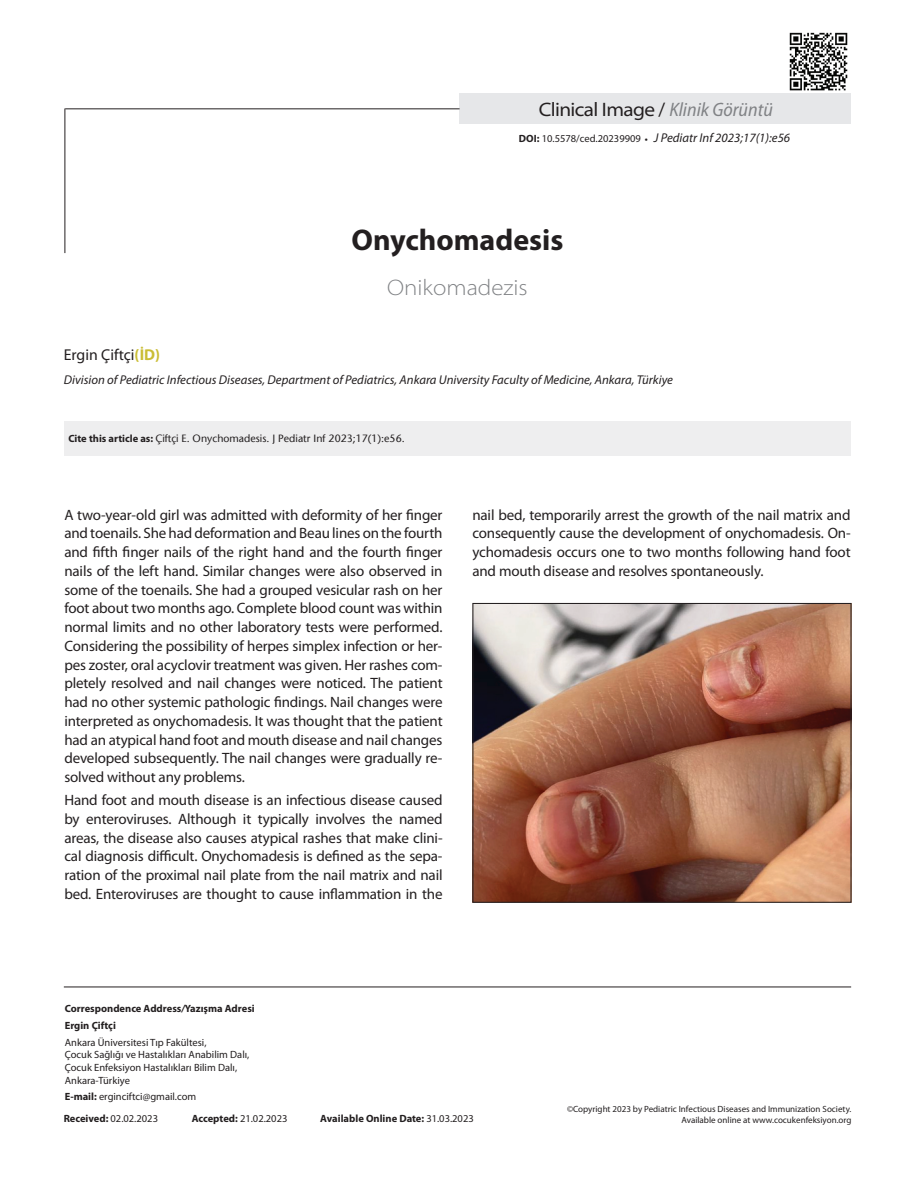
<style>
.page{position:relative;width:915px;height:1191px;background:#fff}
.page>*{position:absolute;margin:0;border:0;box-sizing:border-box;transform-origin:0 0}
.t1{font:700 30px "Myriad Pro";color:#231f20}
.t2{font:300 semi-expanded 22.5px "Myriad Pro";color:#808285}
.t3{font:semi-expanded 19.5px "Myriad Pro";letter-spacing:-.03em;color:#231f20}
.t4{font:15.75px "Myriad Pro";color:#231f20}
.t5{font:15px/18.8px "Myriad Pro";letter-spacing:-.01em;color:#231f20;text-align:justify}
.t6{font:italic 12.75px "Myriad Pro";color:#231f20}
.t7{font:10.5px/12.6px "Myriad Pro";color:#231f20}
.t8{font:700 10.5px/16.8px "Myriad Pro";color:#231f20}
.t9{font:500 10.5px "Stone Sans Std";color:#231f20}
.t10{font:9px "Myriad Pro";color:#231f20}
.s1{font-stretch:normal}
.s2{font-style:italic;font-stretch:semi-condensed;color:#808285}
.s3{font-weight:700;font-style:normal;font-size:10.5px}
.s4{font-style:normal;font-size:10.5px}
.s5{font-weight:700;font-style:normal;font-size:9px}
.s6{font-weight:700;color:#cabd34}
.s7{font-family:"Myriad Pro";font-weight:700}
.s8{font-style:italic}
.s9{font-weight:700}
.s10{font-weight:400}
</style>
<div class="page">
<img style="left:789px;top:32px;width:58px;height:59px">
<div style="left:459px;top:94px;width:391px;height:30px;background:#e6e7e9"></div>
<hr style="left:64px;top:108px;width:1px;height:145px;background:#231f20">
<hr style="left:65px;top:108px;width:394px;height:1px;background:#231f20">
<div style="left:64px;top:421px;width:786px;height:34px;background:#eeeeef"></div>
<hr style="left:64px;top:986px;width:786px;height:1px;background:#231f20">
<img style="left:474px;top:605px;width:375px;height:295px">
<div style="left:472px;top:603px;width:379px;height:299px;border:1px solid #231f20"></div>
<h3 class="t3" style="left:538px;top:99px;width:235px">Clinical Image <span class="s1">/</span> <span class="s2">Klinik Görüntü</span></h3>
<p class="t6" style="left:519px;top:131px;width:273px"><span class="s3">DOI:</span> <span class="s4">10.5578/ced.20239909</span> <span class="s5">•</span> J Pediatr Inf 2023;17(1):e56</p>
<h1 class="t1" style="left:351px;top:223px;width:213px">Onychomadesis</h1>
<h2 class="t2" style="left:387px;top:275px;width:142px">Onikomadezis</h2>
<p class="t4" style="left:64px;top:346px;width:98px">Ergin Çiftçi<span class="s6">(İD)</span></p>
<p class="t6" style="left:64px;top:373px;width:610px">Division of Pediatric Infectious Diseases, Department of Pediatrics, Ankara University Faculty of Medicine, Ankara, Türkiye</p>
<p class="t9" style="left:68px;top:432px;width:337px"><span class="s7">Cite this article as:</span> Çiftçi E. Onychomadesis. J Pediatr Inf 2023;17(1):e56.</p>
<p class="t5" style="left:64px;top:505px;width:379px">A two-year-old girl was admitted with deformity of her finger and toenails. She had deformation and Beau lines on the fourth and fifth finger nails of the right hand and the fourth finger nails of the left hand. Similar changes were also observed in some of the toenails. She had a grouped vesicular rash on her foot about two months ago. Complete blood count was within normal limits and no other laboratory tests were performed.<br>Considering the possibility of herpes simplex infection or her&shy;pes zoster, oral acyclovir treatment was given. Her rashes com&shy;pletely resolved and nail changes were noticed. The patient had no other systemic pathologic findings. Nail changes were interpreted as onychomadesis. It was thought that the patient had an atypical hand foot and mouth disease and nail changes developed subsequently. The nail changes were gradually re&shy;solved without any problems.</p>
<p class="t5" style="left:64px;top:791px;width:379px">Hand foot and mouth disease is an infectious disease caused by enteroviruses. Although it typically involves the named areas, the disease also causes atypical rashes that make clini&shy;cal diagnosis difficult. Onychomadesis is defined as the sepa&shy;ration of the proximal nail plate from the nail matrix and nail bed. Enteroviruses are thought to cause inflammation in the</p>
<p class="t5" style="left:472px;top:505px;width:379px">nail bed, temporarily arrest the growth of the nail matrix and consequently cause the development of onychomadesis. On&shy;ychomadesis occurs one to two months following hand foot and mouth disease and resolves spontaneously.</p>
<p class="t8" style="left:65px;top:1000px;width:191px">Correspondence Address<span class="s8">/</span>Yazışma Adresi<br>Ergin Çiftçi</p>
<p class="t7" style="left:65px;top:1036px;width:186px">Ankara Üniversitesi Tıp Fakültesi,<br>Çocuk Sağlığı ve Hastalıkları Anabilim Dalı, Çocuk Enfeksiyon Hastalıkları Bilim Dalı, Ankara-Türkiye</p>
<p class="t7" style="left:64px;top:1086px;width:134px;line-height:21.3px"><span class="s9">E-mail:</span> erginciftci@gmail.com<br><span class="s9">Received:</span> 02.02.2023</p>
<p class="t7" style="left:192px;top:1112px;width:97px"><span class="s9">Accepted:</span> 21.02.2023</p>
<p class="t10" style="left:567px;top:1104px;width:286px">©Copyright 2023 by Pediatric Infectious Diseases and Immunization Society.</p>
<p class="t8" style="left:320px;top:1110px;width:155px">Available Online Date: <span class="s10">31.03.2023</span></p>
<p class="t10" style="left:681px;top:1114px;width:171px">Available online at www.cocukenfeksiyon.org</p>
</div>
